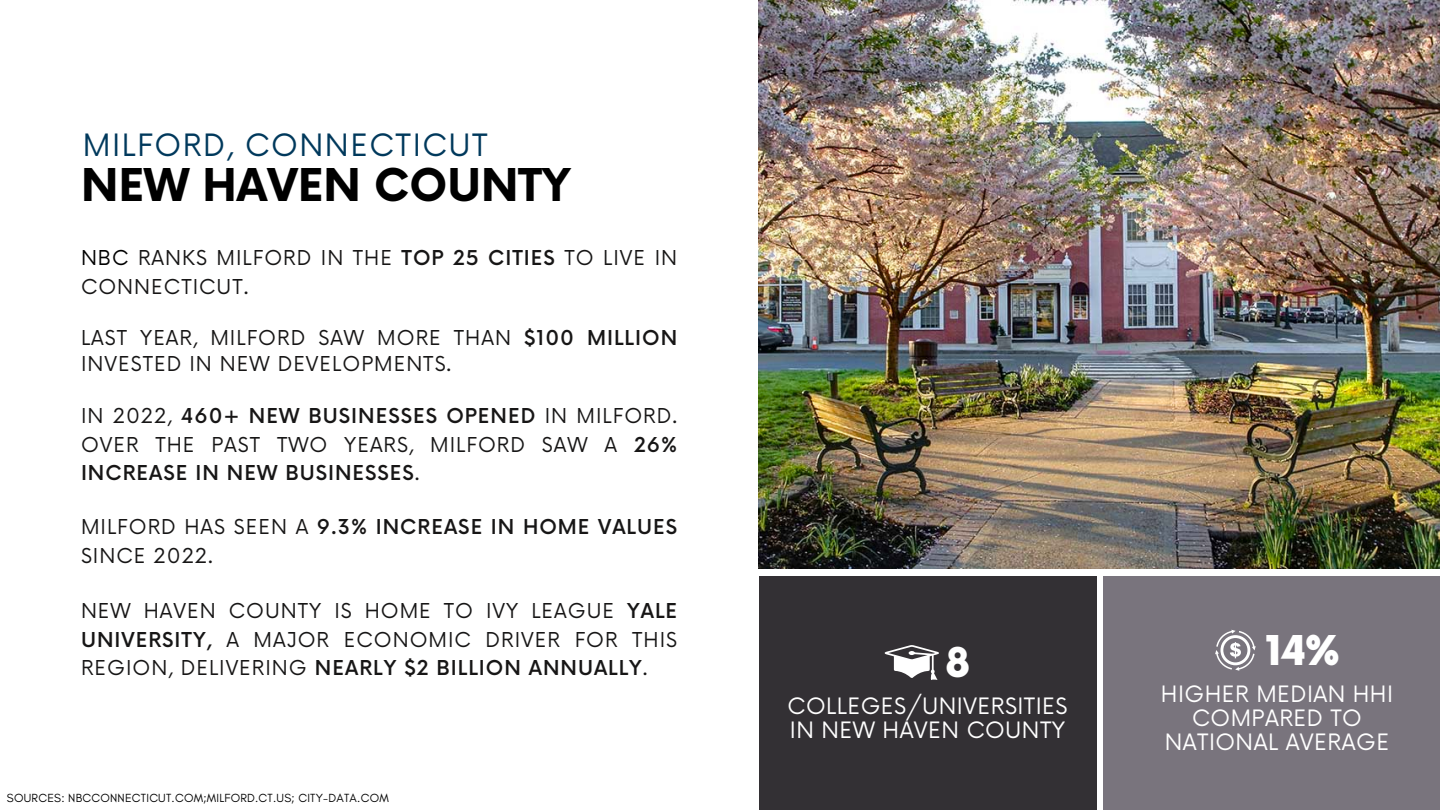
<style>
.page{position:relative;width:1440px;height:810px;background:#fff}
.page>*{position:absolute;margin:0;border:0;box-sizing:border-box;transform-origin:0 0}
.t1{font:700 44px "Now";color:#000}
.t2{font:900 40px "Now";color:#fff}
.t3{font:30px "Now";letter-spacing:.05em;color:#00395c}
.t4{font:22px/24px "Now";letter-spacing:.02em;color:#fff}
.t5{font:20px/28.5px "Now";letter-spacing:.05em;color:#171616}
.t6{font:12px "Glacial Indifference";letter-spacing:.02em;color:#000}
.s1{color:#000}
.s2{font-weight:500}
</style>
<div class="page">
<img style="left:759px;top:0;width:681px;height:568px">
<div style="left:759px;top:576px;width:337px;height:234px;background:#333034"></div>
<div style="left:1103px;top:576px;width:337px;height:234px;background:#79747d"></div>
<svg style="left:1215px;top:630px;width:41px;height:41px"></svg>
<svg style="left:885px;top:645px;width:54px;height:35px"></svg>
<p class="t3" style="left:83px;top:129px;width:406px">MILFORD, CONNECTICUT</p>
<p class="t1" style="left:81px;top:162px;width:491px">NEW HAVEN COUNTY</p>
<p class="t5" style="left:81px;top:245px;width:598px"><span class="s1">NBC</span> RANKS MILFORD IN THE <span class="s2">TOP 25 CITIES</span> TO LIVE IN<br>CONNECTICUT.</p>
<p class="t5" style="left:81px;top:326px;width:598px;line-height:25.5px">LAST YEAR, MILFORD SAW MORE THAN <span class="s2">$100 MILLION<br></span>INVESTED IN NEW DEVELOPMENTS.</p>
<p class="t5" style="left:81px;top:403px;width:598px;text-align:justify">IN 2022, <span class="s2">460+ NEW BUSINESSES OPENED</span> IN MILFORD.<br>OVER THE PAST TWO YEARS, MILFORD SAW A <span class="s2">26% INCREASE IN NEW BUSINESSES</span>.</p>
<p class="t5" style="left:81px;top:514px;width:598px">MILFORD HAS SEEN A <span class="s2">9.3% INCREASE IN HOME VALUES<br></span>SINCE 2022.</p>
<p class="t5" style="left:81px;top:598px;width:598px;text-align:justify">NEW HAVEN COUNTY IS HOME TO IVY LEAGUE <span class="s2">YALE UNIVERSITY,</span> A MAJOR ECONOMIC DRIVER FOR THIS REGION, DELIVERING <span class="s2">NEARLY $2 BILLION ANNUALLY</span>.</p>
<p class="t6" style="left:7px;top:791px;width:383px">SOURCES: NBCCONNECTICUT.COM;MILFORD.CT.US; CITY-DATA.COM</p>
<p class="t2" style="left:946px;top:641px;width:26px">8</p>
<p class="t4" style="left:788px;top:695px;width:281px">COLLEGES/UNIVERSITIES<br>IN NEW HAVEN COUNTY</p>
<p class="t2" style="left:1266px;top:629px;width:77px">14%</p>
<p class="t4" style="left:1161px;top:683px;width:234px;text-align:center">HIGHER MEDIAN HHI<br>COMPARED TO<br>NATIONAL AVERAGE</p>
</div>
